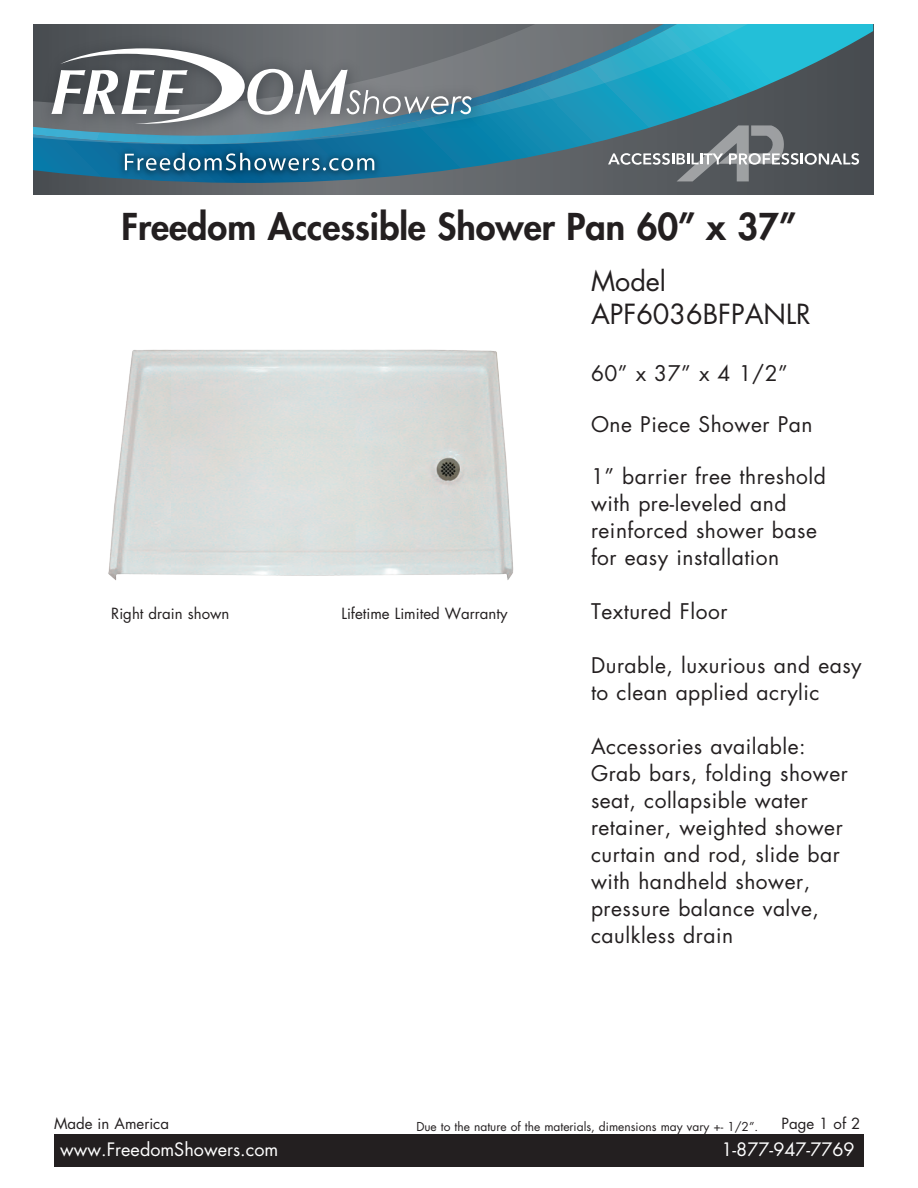
<style>
.page{position:relative;width:918px;height:1188px;background:#fff}
.page>*{position:absolute;margin:0;border:0;box-sizing:border-box;transform-origin:0 0}
.t1{font:800 36px "Futura";color:#231f20}
.t2{font:27px/32.4px "Futura";color:#231f20}
.t3{font:21px/27px "Futura";letter-spacing:.025em;color:#231f20}
.t4{font:18px "Futura";color:#fff}
.t5{font:15px "Futura";color:#231f20}
.t6{font:12px "Futura";color:#231f20}
</style>
<div class="page">
<svg style="left:33px;top:184px;width:840px;height:10px;background:#5c5f63"></svg>
<svg style="left:33px;top:144px;width:840px;height:40px;background:#376b81"></svg>
<svg style="left:33px;top:24px;width:840px;height:120px;background:#39899c"></svg>
<img style="left:114px;top:145px;width:271px;height:37px">
<svg style="left:125px;top:153px;width:249px;height:18px;background:#427d9b"></svg>
<img style="left:33px;top:31px;width:461px;height:114px">
<svg style="left:51px;top:48px;width:421px;height:76px"></svg>
<svg style="left:608px;top:125px;width:251px;height:56px;background:#697074"></svg>
<img style="left:108px;top:349px;width:406px;height:231px">
<div style="left:54px;top:1134px;width:810px;height:33px;background:#231f20"></div>
<p class="t1" style="left:121px;top:203px;width:677px">Freedom Accessible Shower Pan 60” x 37”</p>
<p class="t5" style="left:111px;top:603px;width:120px">Right drain shown</p>
<p class="t5" style="left:341px;top:603px;width:168px">Lifetime Limited Warranty</p>
<p class="t2" style="left:591px;top:265px;width:221px">Model<br>APF6036BFPANLR</p>
<p class="t3" style="left:591px;top:360px;width:198px">60” x 37” x 4 1/2”</p>
<p class="t3" style="left:591px;top:410px;width:223px">One Piece Shower Pan</p>
<p class="t3" style="left:591px;top:462px;width:237px">1” barrier free threshold</p>
<p class="t3" style="left:591px;top:489px;width:197px">with pre-leveled and</p>
<p class="t3" style="left:591px;top:516px;width:228px">reinforced shower base</p>
<p class="t3" style="left:591px;top:543px;width:190px">for easy installation</p>
<p class="t3" style="left:591px;top:597px;width:138px">Textured Floor</p>
<p class="t3" style="left:591px;top:651px;width:272px">Durable, luxurious and easy to clean applied acrylic</p>
<p class="t3" style="left:591px;top:732px;width:216px">Accessories available:</p>
<p class="t3" style="left:591px;top:759px;width:258px">Grab bars, folding shower seat, collapsible water retainer, weighted shower curtain and rod, slide bar with handheld shower, pressure balance valve, caulkless drain</p>
<p class="t5" style="left:54px;top:1113px;width:117px">Made in America</p>
<p class="t5" style="left:782px;top:1113px;width:80px">Page 1 of 2</p>
<p class="t6" style="left:416px;top:1118px;width:343px">Due to the nature of the materials, dimensions may vary +- 1/2”.</p>
<p class="t4" style="left:60px;top:1137px;width:220px">www.FreedomShowers.com</p>
<p class="t4" style="left:721px;top:1137px;width:135px">1-877-947-7769</p>
</div>
